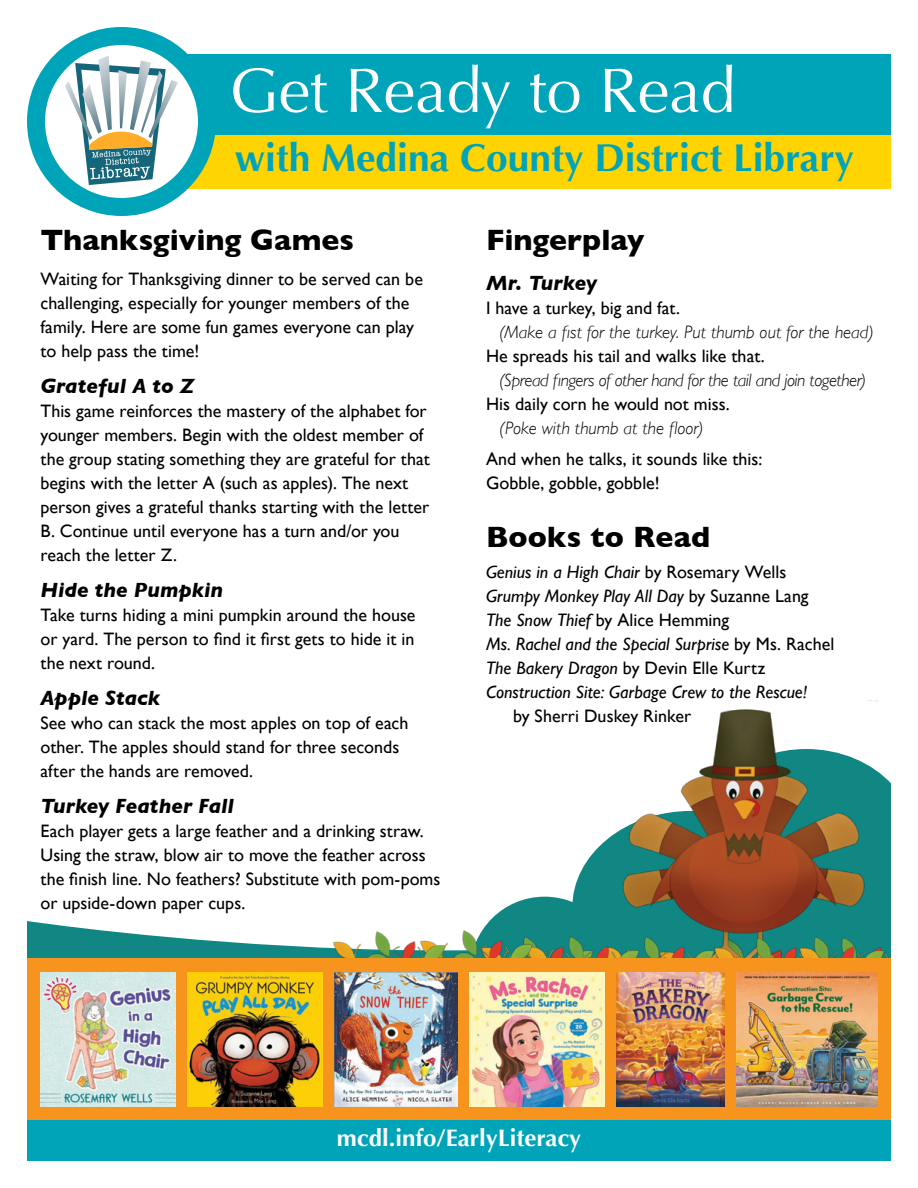
<style>
.page{position:relative;width:918px;height:1188px;background:#fff}
.page>*{position:absolute;margin:0;border:0;box-sizing:border-box;transform-origin:0 0}
.t1{font:63px "Optima";color:#fff}
.t2{font:700 39px "Optima";color:#00a4b8}
.t3{font:700 30px "Gill Sans";color:#000}
.t4{font:700 24px "Optima";color:#fff}
.t5{font:italic 700 21px "Gill Sans";color:#000}
.t6{font:18px/24px "Gill Sans";color:#000}
.t7{font:italic 18px/24px "Gill Sans";color:#000}
.t8{font:italic 300 18px "Gill Sans";letter-spacing:-.005em;color:#000}
.t9{font:italic 300 18px "Gill Sans";letter-spacing:-.025em;color:#000}
.s1{font-style:normal}
</style>
<div class="page">
<svg style="left:27px;top:887px;width:548px;height:71px"></svg>
<svg style="left:877px;top:771px;width:14px;height:113px"></svg>
<div style="left:572px;top:811px;width:238px;height:193px;background:#118783;border-radius:50%"></div>
<div style="left:470px;top:897px;width:149px;height:149px;background:#118783;border-radius:50%"></div>
<div style="left:755px;top:845px;width:144px;height:148px;background:#118783;border-radius:50%"></div>
<div style="left:81px;top:135px;width:810px;height:54px;background:#ffd400"></div>
<div style="left:81px;top:54px;width:810px;height:81px;background:#00a4b8"></div>
<svg style="left:36px;top:36px;width:171px;height:171px"></svg>
<div style="left:27px;top:27px;width:189px;height:189px;border:18px solid #00a4b8;border-radius:50%"></div>
<svg style="left:65px;top:55px;width:113px;height:130px"></svg>
<div style="left:27px;top:1120px;width:864px;height:41px;background:#00a4b8"></div>
<img style="left:613px;top:700px;width:264px;height:228px">
<div style="left:891px;top:0;width:27px;height:1188px;background:#fff"></div>
<img style="left:644px;top:927px;width:75px;height:31px">
<img style="left:698px;top:928px;width:84px;height:30px">
<img style="left:784px;top:947px;width:21px;height:11px">
<img style="left:537px;top:927px;width:107px;height:31px">
<img style="left:404px;top:921px;width:133px;height:37px">
<img style="left:317px;top:922px;width:133px;height:36px">
<img style="left:805px;top:927px;width:86px;height:31px">
<div style="left:27px;top:958px;width:864px;height:162px;background:#f7941e"></div>
<img style="left:617px;top:972px;width:108px;height:135px">
<img style="left:737px;top:972px;width:141px;height:135px">
<img style="left:40px;top:972px;width:136px;height:135px">
<img style="left:187px;top:972px;width:135px;height:135px">
<img style="left:470px;top:972px;width:135px;height:135px">
<img style="left:334px;top:972px;width:124px;height:135px">
<h1 class="t1" style="left:230px;top:54px;width:508px">Get Ready to Read</h1>
<h2 class="t2" style="left:235px;top:135px;width:621px">with Medina County District Library</h2>
<h3 class="t3" style="left:40px;top:216px;width:315px">Thanksgiving Games</h3>
<p class="t6" style="left:40px;top:267px;width:384px">Waiting for Thanksgiving dinner to be served can be challenging, especially for younger members of the family. Here are some fun games everyone can play to help pass the time!</p>
<p class="t5" style="left:40px;top:374px;width:155px">Grateful A to Z</p>
<p class="t6" style="left:40px;top:399px;width:391px">This game reinforces the mastery of the alphabet for younger members. Begin with the oldest member of the group stating something they are grateful for that begins with the letter A (such as apples). The next person gives a grateful thanks starting with the letter B. Continue until everyone has a turn and/or you reach the letter Z.</p>
<p class="t5" style="left:40px;top:578px;width:184px">Hide the Pumpkin</p>
<p class="t6" style="left:40px;top:603px;width:377px;text-align:justify">Take turns hiding a mini pumpkin around the house or yard. The person to find it first gets to hide it in the next round.</p>
<p class="t5" style="left:40px;top:686px;width:121px">Apple Stack</p>
<p class="t6" style="left:40px;top:711px;width:370px">See who can stack the most apples on top of each other. The apples should stand for three seconds after the hands are removed.</p>
<p class="t5" style="left:40px;top:794px;width:195px">Turkey Feather Fall</p>
<p class="t6" style="left:40px;top:819px;width:402px">Each player gets a large feather and a drinking straw.<br>Using the straw, blow air to move the feather across the finish line. No feathers? Substitute with pom-poms or upside-down paper cups.</p>
<h3 class="t3" style="left:486px;top:216px;width:160px">Fingerplay</h3>
<p class="t5" style="left:486px;top:271px;width:112px">Mr. Turkey</p>
<p class="t6" style="left:486px;top:296px;width:196px">I have a turkey, big and fat.</p>
<p class="t8" style="left:500px;top:322px;width:376px">(Make a fist for the turkey. Put thumb out for the head)</p>
<p class="t6" style="left:486px;top:344px;width:280px">He spreads his tail and walks like that.</p>
<p class="t9" style="left:500px;top:370px;width:368px">(Spread fingers of other hand for the tail and join together)</p>
<p class="t6" style="left:486px;top:392px;width:245px">His daily corn he would not miss.</p>
<p class="t8" style="left:500px;top:418px;width:206px">(Poke with thumb at the floor)</p>
<p class="t6" style="left:486px;top:447px;width:278px">And when he talks, it sounds like this:<br>Gobble, gobble, gobble!</p>
<h3 class="t3" style="left:486px;top:513px;width:226px">Books to Read</h3>
<p class="t7" style="left:486px;top:560px;width:350px">Genius in a High Chair <span class="s1">by Rosemary Wells </span>Grumpy Monkey Play All Day <span class="s1">by Suzanne Lang </span>The Snow Thief <span class="s1">by Alice Hemming<br></span>Ms. Rachel and the Special Surprise <span class="s1">by Ms. Rachel </span>The Bakery Dragon <span class="s1">by Devin Elle Kurtz </span>Construction Site: Garbage Crew to the Rescue!</p>
<p class="t6" style="left:513px;top:704px;width:180px">by Sherri Duskey Rinker</p>
<h3 class="t4" style="left:337px;top:1124px;width:246px">mcdl.info/EarlyLiteracy</h3>
</div>
